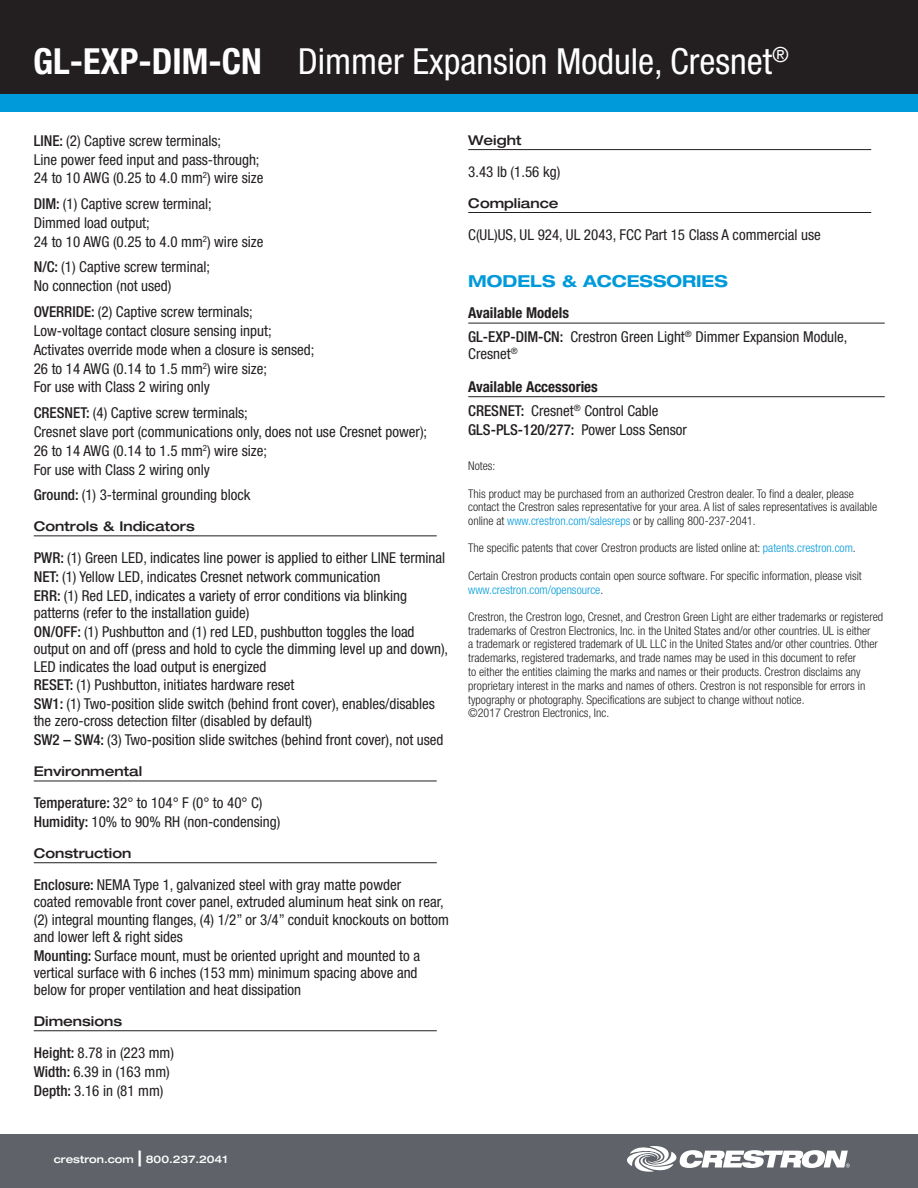
<style>
.page{position:relative;width:918px;height:1188px;background:#fff}
.page>*{position:absolute;margin:0;border:0;box-sizing:border-box;transform-origin:0 0}
.t1{font:condensed 36px "Helvetica Neue LT Std";color:#fff}
.SPECIFICATIONS_title{font:700 expanded 16.5px "Helvetica Neue LT Std";color:#009ada}
.spec_description{font:condensed 15px/17.2px "Helvetica Neue LT Std";color:#231f20}
.available_models_hea{font:700 condensed 15px "Helvetica Neue LT Std";color:#231f20}
.spec_description-2{font:500 condensed 15px "Helvetica Neue LT Std";color:#231f20}
.spec_header{font:500 expanded 13.5px "Helvetica Neue LT Std";color:#231f20}
.endnote{font:300 condensed 12px/13.8px "Helvetica Neue LT Std";color:#231f20}
.t2{font:500 expanded 10.5px "Helvetica Neue LT Std";color:#fff}
.s1{font-weight:700}
.s2{font-weight:500}
.s3{font-weight:400}
.s4{color:#009ada}
.s5{font-size:21px}
</style>
<div class="page">
<div style="left:0;top:0;width:918px;height:94px;background:#231f20"></div>
<div style="left:0;top:94px;width:918px;height:18px;background:#009ada"></div>
<div style="left:0;top:1134px;width:918px;height:54px;background:#5f6369"></div>
<svg style="left:627px;top:1146px;width:223px;height:26px"></svg>
<hr style="left:34px;top:535px;width:403px;height:1px;background:#231f20">
<hr style="left:34px;top:781px;width:403px;height:1px;background:#231f20">
<hr style="left:34px;top:862px;width:403px;height:1px;background:#231f20">
<hr style="left:34px;top:1030px;width:403px;height:1px;background:#231f20">
<hr style="left:468px;top:149px;width:403px;height:1px;background:#231f20">
<hr style="left:468px;top:212px;width:403px;height:1px;background:#231f20">
<hr style="left:468px;top:323px;width:417px;height:1px;background:#231f20">
<hr style="left:468px;top:396px;width:417px;height:1px;background:#231f20">
<h1 class="t1" style="left:33px;top:41px;width:757px"><span class="s1">GL-EXP-DIM-CN</span> Dimmer Expansion Module, Cresnet<sup>®</sup></h1>
<p class="spec_description" style="left:34px;top:132px;width:189px"><span class="s2">LINE:</span> (2) Captive screw terminals;</p>
<p class="spec_description" style="left:34px;top:151px;width:227px">Line power feed input and pass-through;</p>
<p class="spec_description" style="left:34px;top:169px;width:231px">24 to 10 AWG (0.25 to 4.0 mm<sup>2</sup>) wire size</p>
<p class="spec_description" style="left:34px;top:195px;width:180px"><span class="s2">DIM:</span> (1) Captive screw terminal;</p>
<p class="spec_description" style="left:34px;top:214px;width:118px">Dimmed load output;</p>
<p class="spec_description" style="left:34px;top:233px;width:231px">24 to 10 AWG (0.25 to 4.0 mm<sup>2</sup>) wire size</p>
<p class="spec_description" style="left:34px;top:258px;width:178px"><span class="s2">N/C:</span> (1) Captive screw terminal;</p>
<p class="spec_description" style="left:34px;top:277px;width:139px">No connection (not used)</p>
<p class="spec_description" style="left:34px;top:303px;width:221px"><span class="s2">OVERRIDE:</span> (2) Captive screw terminals;</p>
<p class="spec_description" style="left:34px;top:322px;width:239px">Low-voltage contact closure sensing input;</p>
<p class="spec_description" style="left:34px;top:341px;width:282px">Activates override mode when a closure is sensed;</p>
<p class="spec_description" style="left:34px;top:360px;width:235px">26 to 14 AWG (0.14 to 1.5 mm<sup>2</sup>) wire size;</p>
<p class="spec_description" style="left:34px;top:378px;width:178px">For use with Class 2 wiring only</p>
<p class="spec_description" style="left:34px;top:404px;width:216px"><span class="s2">CRESNET:</span> (4) Captive screw terminals;</p>
<p class="spec_description" style="left:34px;top:423px;width:395px">Cresnet slave port (communications only, does not use Cresnet power);</p>
<p class="spec_description" style="left:34px;top:442px;width:235px">26 to 14 AWG (0.14 to 1.5 mm<sup>2</sup>) wire size;</p>
<p class="spec_description" style="left:34px;top:461px;width:178px">For use with Class 2 wiring only</p>
<p class="spec_description" style="left:34px;top:486px;width:218px"><span class="s2">Ground:</span> (1) 3-terminal grounding block</p>
<p class="spec_header" style="left:34px;top:518px;width:163px">Controls &amp; Indicators</p>
<p class="spec_description" style="left:34px;top:549px;width:413px"><span class="s2">PWR:</span> (1) Green LED, indicates line power is applied to either LINE terminal</p>
<p class="spec_description" style="left:34px;top:568px;width:348px"><span class="s2">NET:</span> (1) Yellow LED, indicates Cresnet network communication</p>
<p class="spec_description" style="left:34px;top:587px;width:375px"><span class="s2">ERR:</span> (1) Red LED, indicates a variety of error conditions via blinking patterns (refer to the installation guide)</p>
<p class="spec_description" style="left:34px;top:623px;width:416px"><span class="s2">ON/OFF:</span> (1) Pushbutton and (1) red LED, pushbutton toggles the load output on and off (press and hold to cycle the dimming level up and down),<br>LED indicates the load output is energized</p>
<p class="spec_description" style="left:34px;top:676px;width:262px"><span class="s2">RESET:</span> (1) Pushbutton, initiates hardware reset</p>
<p class="spec_description" style="left:34px;top:695px;width:403px"><span class="s2">SW1:</span> (1) Two-position slide switch (behind front cover), enables/disables the zero-cross detection filter (disabled by default)</p>
<p class="spec_description" style="left:34px;top:731px;width:411px"><span class="s2">SW2 – SW4:</span> (3) Two-position slide switches (behind front cover), not used</p>
<p class="spec_header" style="left:34px;top:763px;width:110px">Environmental</p>
<p class="spec_description" style="left:34px;top:794px;width:230px"><span class="s2">Temperature:</span> 32° to 104° F (0° to 40° C)</p>
<p class="spec_description" style="left:34px;top:813px;width:248px"><span class="s2">Humidity:</span> 10% to 90% RH (non-condensing)</p>
<p class="spec_header" style="left:34px;top:845px;width:99px">Construction</p>
<p class="spec_description" style="left:34px;top:876px;width:417px"><span class="s2">Enclosure:</span> NEMA Type 1, galvanized steel with gray matte powder<br>coated removable front cover panel, extruded aluminum heat sink on rear, (2) integral mounting flanges, (4) 1/2” or 3/4” conduit knockouts on bottom and lower left &amp; right sides</p>
<p class="spec_description" style="left:34px;top:947px;width:388px"><span class="s2">Mounting:</span> Surface mount, must be oriented upright and mounted to a vertical surface with 6 inches (153 mm) minimum spacing above and below for proper ventilation and heat dissipation</p>
<p class="spec_header" style="left:34px;top:1013px;width:90px">Dimensions</p>
<p class="spec_description" style="left:34px;top:1044px;width:142px"><span class="s2">Height:</span> 8.78 in (223 mm)</p>
<p class="spec_description" style="left:34px;top:1063px;width:138px"><span class="s2">Width:</span> 6.39 in (163 mm)</p>
<p class="spec_description" style="left:34px;top:1082px;width:131px"><span class="s2">Depth:</span> 3.16 in (81 mm)</p>
<p class="spec_header" style="left:468px;top:131px;width:55px">Weight</p>
<p class="spec_description" style="left:468px;top:163px;width:94px">3.43 lb (1.56 kg)</p>
<p class="spec_header" style="left:468px;top:194px;width:92px">Compliance</p>
<p class="spec_description" style="left:468px;top:226px;width:354px">C(UL)US, UL 924, UL 2043, FCC Part 15 Class A commercial use</p>
<p class="SPECIFICATIONS_title" style="left:468px;top:271px;width:261px">MODELS &amp; ACCESSORIES</p>
<p class="available_models_hea" style="left:468px;top:304px;width:102px">Available Models</p>
<p class="spec_description" style="left:468px;top:328px;width:381px"><span class="s2">GL-EXP-DIM-CN:</span> Crestron Green Light<sup>®</sup> Dimmer Expansion Module,<br>Cresnet<sup>®</sup></p>
<p class="available_models_hea" style="left:468px;top:377px;width:131px">Available Accessories</p>
<p class="spec_description" style="left:468px;top:402px;width:192px"><span class="s2">CRESNET:</span> Cresnet<sup>®</sup> Control Cable</p>
<p class="spec_description-2" style="left:468px;top:420px;width:220px">GLS-PLS-120/277: <span class="s3">Power Loss Sensor</span></p>
<p class="endnote" style="left:468px;top:459px;width:29px">Notes:</p>
<p class="endnote" style="left:468px;top:486px;width:410px">This product may be purchased from an authorized Crestron dealer. To find a dealer, please contact the Crestron sales representative for your area. A list of sales representatives is available online at <span class="s4">www.crestron.com/salesreps</span> or by calling 800-237-2041.</p>
<p class="endnote" style="left:468px;top:541px;width:389px">The specific patents that cover Crestron products are listed online at: <span class="s4">patents.crestron.com</span>.</p>
<p class="endnote" style="left:468px;top:569px;width:395px">Certain Crestron products contain open source software. For specific information, please visit <span class="s4">www.crestron.com/opensource</span>.</p>
<p class="endnote" style="left:468px;top:610px;width:416px">Crestron, the Crestron logo, Cresnet, and Crestron Green Light are either trademarks or registered trademarks of Crestron Electronics, Inc. in the United States and/or other countries. UL is either<br>a trademark or registered trademark of UL LLC in the United States and/or other countries. Other trademarks, registered trademarks, and trade names may be used in this document to refer<br>to either the entities claiming the marks and names or their products. Crestron disclaims any proprietary interest in the marks and names of others. Crestron is not responsible for errors in typography or photography. Specifications are subject to change without notice.<br>©2017 Crestron Electronics, Inc.</p>
<p class="t2" style="left:54px;top:1153px;width:175px">crestron.com <span class="s5">|</span> 800.237.2041</p>
</div>
